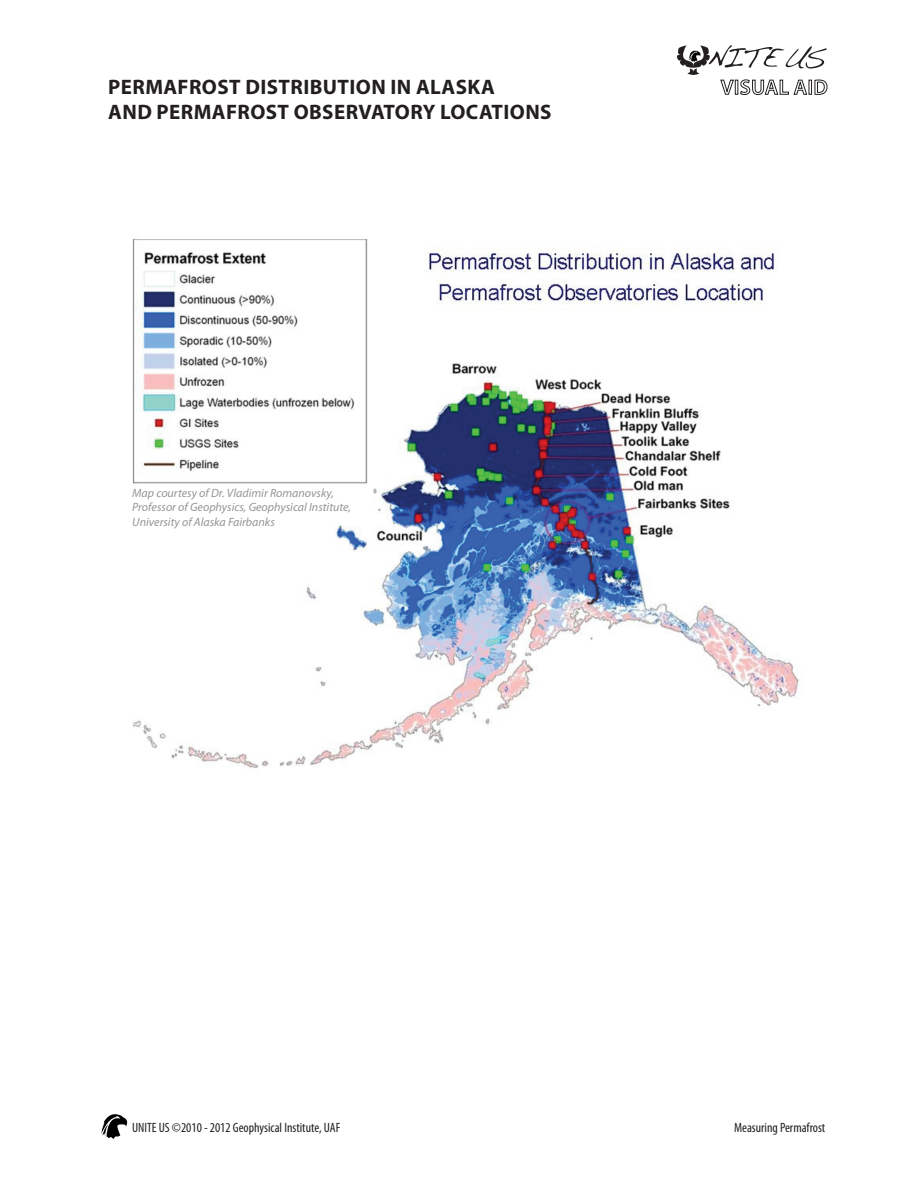
<style>
.page{position:relative;width:918px;height:1188px;background:#fff}
.page>*{position:absolute;margin:0;border:0;box-sizing:border-box;transform-origin:0 0}
.t1{font:700 21px/25.2px "Myriad Pro";letter-spacing:.02em;color:#231f20}
.t2{font:condensed 13.5px "Myriad Pro";color:#231f20}
.t3{font:italic 12px/14.4px "Myriad Pro";color:#939598}
</style>
<div class="page">
<svg style="left:101px;top:1114px;width:27px;height:25px"></svg>
<img style="left:132px;top:238px;width:667px;height:531px">
<svg style="left:677px;top:45px;width:151px;height:50px"></svg>
<h1 class="t1" style="left:108px;top:74px;width:445px">PERMAFROST DISTRIBUTION IN ALASKA<br>AND PERMAFROST OBSERVATORY LOCATIONS</h1>
<p class="t3" style="left:132px;top:485px;width:220px">Map courtesy of Dr. Vladimir Romanovsky,<br>Professor of Geophysics, Geophysical Institute,<br>University of Alaska Fairbanks</p>
<p class="t2" style="left:132px;top:1120px;width:210px">UNITE US ©2010 - 2012 Geophysical Institute, UAF</p>
<p class="t2" style="left:734px;top:1120px;width:93px">Measuring Permafrost</p>
</div>
